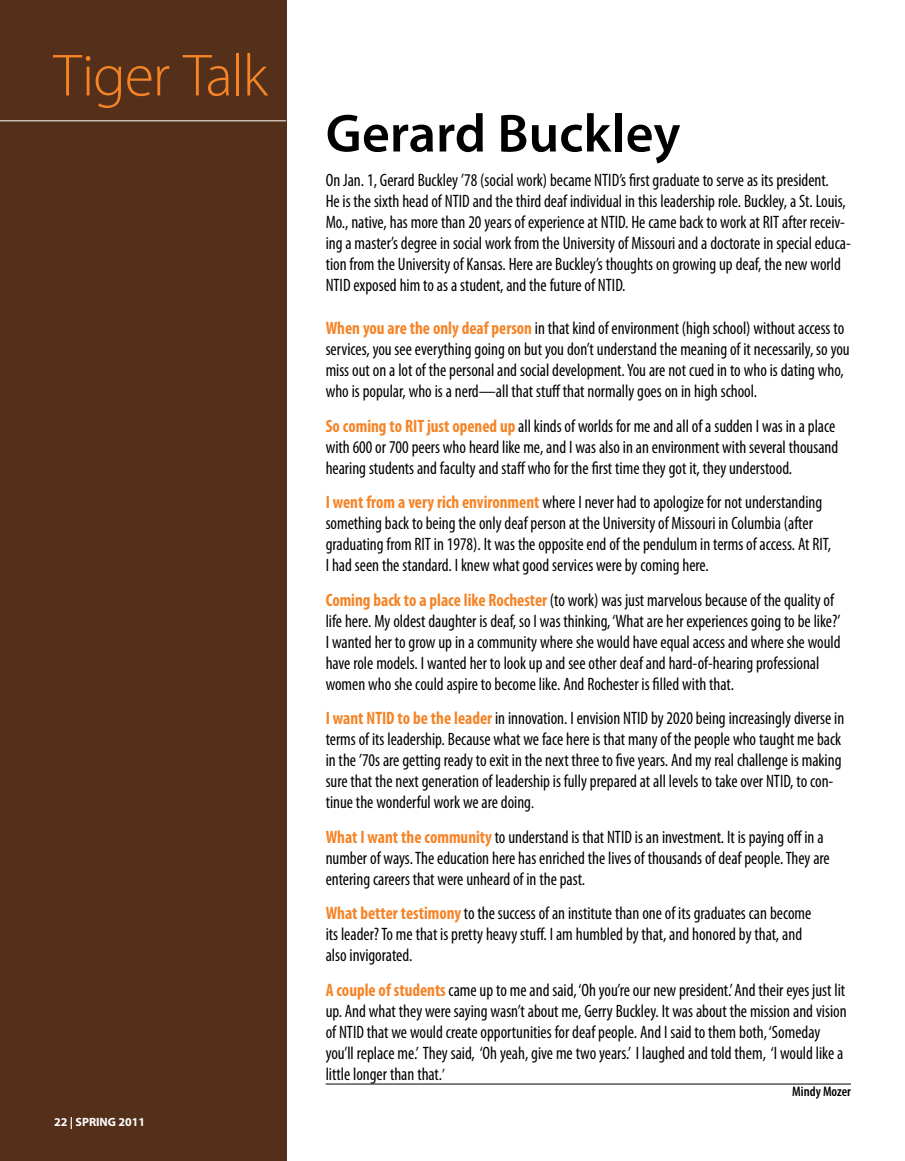
<style>
.page{position:relative;width:905px;height:1161px;background:#fff}
.page>*{position:absolute;margin:0;border:0;box-sizing:border-box;transform-origin:0 0}
.t1{font:300 60px "Myriad Pro";letter-spacing:-.025em;color:#f58427}
.t2{font:600 54px "Myriad Pro";color:#000}
.t3{font:condensed 18px/21px "Myriad Pro";color:#000;scale:.95 1}
.t4{font:600 condensed 13.8px "Myriad Pro";color:#000}
.t5{font:700 12px "Myriad Pro";color:#fff}
.s1{font-weight:700;color:#f58427}
.s2{font-size:16.5px}
</style>
<div class="page">
<div style="left:0;top:0;width:286px;height:1161px;background:#54301a"></div>
<hr style="left:0;top:121px;width:286px;height:1px;background:#fff">
<hr style="left:326px;top:1084px;width:524px;height:1px;background:#000">
<h1 class="t1" style="left:54px;top:39px;width:216px">Tiger Talk</h1>
<p class="t5" style="left:54px;top:1114px;width:93px">22 | SPRING 2011</p>
<h2 class="t2" style="left:326px;top:99px;width:356px">Gerard Buckley</h2>
<p class="t3" style="left:326px;top:169px;width:554px">On Jan. 1, Gerard Buckley ’78 (social work) became NTID’s first graduate to serve as its president.<br>He is the sixth head of NTID and the third deaf individual in this leadership role. Buckley, a St. Louis, Mo., native, has more than 20 years of experience at NTID. He came back to work at RIT after receiv&shy;ing a master’s degree in social work from the University of Missouri and a doctorate in special educa&shy;tion from the University of Kansas. Here are Buckley’s thoughts on growing up deaf, the new world NTID exposed him to as a student, and the future of NTID.</p>
<p class="t3" style="left:325px;top:317px;width:553px"><span class="s1">When you are the only deaf person</span> in that kind of environment (high school) without access to services, you see everything going on but you don’t understand the meaning of it necessarily, so you miss out on a lot of the personal and social development. You are not cued in to who is dating who, who is popular, who is a nerd—all that stuff that normally goes on in high school.</p>
<p class="t3" style="left:325px;top:415px;width:541px"><span class="s1">So coming to RIT just opened up</span> all kinds of worlds for me and all of a sudden I was in a place with 600 or 700 peers who heard like me, and I was also in an environment with several thousand hearing students and faculty and staff who for the first time they got it, they understood.</p>
<p class="t3" style="left:326px;top:491px;width:533px"><span class="s1">I went from a very rich environment</span> where I never had to apologize for not understanding something back to being the only deaf person at the University of Missouri in Columbia (after graduating from RIT in 1978). It was the opposite end of the pendulum in terms of access. At RIT, I had seen the standard. I knew what good services were by coming here.</p>
<p class="t3" style="left:325px;top:589px;width:543px"><span class="s1">Coming back to a place like Rochester</span> (to work) was just marvelous because of the quality of life here. My oldest daughter is deaf, so I was thinking, ‘What are her experiences going to be like?’ I wanted her to grow up in a community where she would have equal access and where she would have role models. I wanted her to look up and see other deaf and hard-of-hearing professional women who she could aspire to become like. And Rochester is filled with that.</p>
<p class="t3" style="left:325px;top:707px;width:547px"><span class="s1">I want NTID to be the leader</span> in innovation. I envision NTID by 2020 being increasingly diverse in terms of its leadership. Because what we face here is that many of the people who taught me back in the ’70s are getting ready to exit in the next three to five years. And my real challenge is making sure that the next generation of leadership is fully prepared at all levels to take over NTID, to con&shy;tinue the wonderful work we are doing<span class="s2">.</span></p>
<p class="t3" style="left:325px;top:826px;width:532px"><span class="s1">What I want the community</span> to understand is that NTID is an investment. It is paying off in a number of ways. The education here has enriched the lives of thousands of deaf people. They are entering careers that were unheard of in the past.</p>
<p class="t3" style="left:325px;top:902px;width:513px"><span class="s1">What better testimony</span> to the success of an institute than one of its graduates can become its leader? To me that is pretty heavy stuff. I am humbled by that, and honored by that, and also invigorated.</p>
<p class="t3" style="left:325px;top:979px;width:550px"><span class="s1">A couple of students</span> came up to me and said, ‘Oh you’re our new president.’ And their eyes just lit up. And what they were saying wasn’t about me, Gerry Buckley. It was about the mission and vision of NTID that we would create opportunities for deaf people. And I said to them both, ‘Someday you’ll replace me.’ They said, ‘Oh yeah, give me two years.’ I laughed and told them, ‘I would like a little longer than that.<span class="s2">’</span></p>
<p class="t4" style="left:792px;top:1083px;width:60px">Mindy Mozer</p>
</div>
